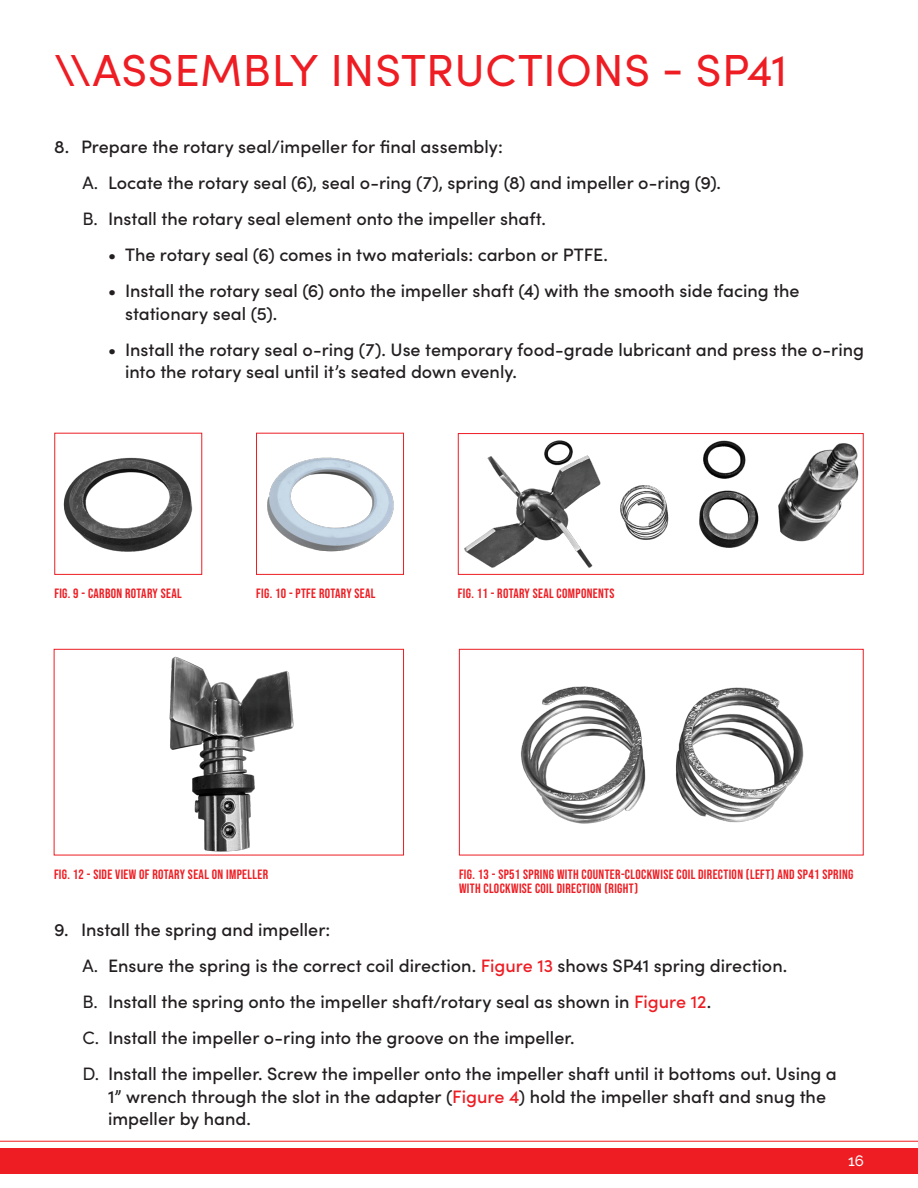
<style>
.page{position:relative;width:918px;height:1188px;background:#fff}
.page>*{position:absolute;margin:0;border:0;box-sizing:border-box;transform-origin:0 0}
.t1{font:45px "Sofia Pro";letter-spacing:.01em;color:#ee1d23}
.t2{font:500 18px/22.5px "Sofia Pro";color:#231f20}
.t3{font:500 15px "Raleway";color:#fff}
.t4{font:13.5px/13.5px "Bebas Neue";letter-spacing:.025em;color:#ee1d23}
.s1{font-weight:400}
.s2{color:#ee1d23}
</style>
<div class="page">
<div style="left:0;top:1148px;width:918px;height:25px;background:#ee1d23"></div>
<hr style="left:0;top:1141px;width:918px;height:1px;background:#ee1d23">
<img style="left:464px;top:440px;width:395px;height:128px">
<img style="left:63px;top:457px;width:130px;height:95px">
<img style="left:267px;top:457px;width:127px;height:95px">
<img style="left:138px;top:656px;width:176px;height:200px">
<img style="left:521px;top:686px;width:283px;height:138px">
<div style="left:54px;top:433px;width:148px;height:142px;border:1px solid #ee1d23"></div>
<div style="left:256px;top:433px;width:148px;height:142px;border:1px solid #ee1d23"></div>
<div style="left:458px;top:433px;width:406px;height:142px;border:1px solid #ee1d23"></div>
<div style="left:54px;top:649px;width:350px;height:206px;border:1px solid #ee1d23"></div>
<div style="left:459px;top:649px;width:405px;height:206px;border:1px solid #ee1d23"></div>
<p class="t1" style="left:54px;top:38px;width:735px">\\ASSEMBLY INSTRUCTIONS - SP41</p>
<p class="t2" style="left:54px;top:135px;width:450px">8. Prepare the rotary seal/impeller for final assembly:</p>
<p class="t2" style="left:83px;top:171px;width:640px"><span class="s1">A.</span> Locate the rotary seal (6), seal o-ring (7), spring (8) and impeller o-ring (9).</p>
<p class="t2" style="left:83px;top:207px;width:465px"><span class="s1">B.</span> Install the rotary seal element onto the impeller shaft.</p>
<p class="t2" style="left:108px;top:243px;width:502px">• The rotary seal (6) comes in two materials: carbon or PTFE.</p>
<p class="t2" style="left:125px;top:279px;width:676px;text-indent:-17px">• Install the rotary seal (6) onto the impeller shaft (4) with the smooth side facing the stationary seal (5).</p>
<p class="t2" style="left:125px;top:337px;width:740px;text-indent:-17px">• Install the rotary seal o-ring (7). Use temporary food-grade lubricant and press the o-ring into the rotary seal until it’s seated down evenly.</p>
<p class="t4" style="left:54px;top:587px;width:129px">FIG. 9 - CARBON ROTARY SEAL</p>
<p class="t4" style="left:256px;top:587px;width:121px">FIG. 10 - PTFE ROTARY SEAL</p>
<p class="t4" style="left:458px;top:587px;width:158px">FIG. 11 - ROTARY SEAL COMPONENTS</p>
<p class="t4" style="left:54px;top:868px;width:216px">FIG. 12 - SIDE VIEW OF ROTARY SEAL ON IMPELLER</p>
<p class="t4" style="left:459px;top:868px;width:396px">FIG. 13 - SP51 SPRING WITH COUNTER-CLOCKWISE COIL DIRECTION (LEFT) AND SP41 SPRING<br>WITH CLOCKWISE COIL DIRECTION (RIGHT)</p>
<p class="t2" style="left:54px;top:918px;width:278px">9. Install the spring and impeller:</p>
<p class="t2" style="left:82px;top:954px;width:706px"><span class="s1">A.</span> Ensure the spring is the correct coil direction. <span class="s2">Figure 13</span> shows SP41 spring direction.</p>
<p class="t2" style="left:82px;top:990px;width:630px"><span class="s1">B.</span> Install the spring onto the impeller shaft/rotary seal as shown in <span class="s2">Figure 12</span>.</p>
<p class="t2" style="left:82px;top:1026px;width:494px"><span class="s1">C.</span> Install the impeller o-ring into the groove on the impeller.</p>
<p class="t2" style="left:108px;top:1062px;width:730px;text-indent:-26px"><span class="s1">D.</span> Install the impeller. Screw the impeller onto the impeller shaft until it bottoms out. Using a<br>1” wrench through the slot in the adapter (<span class="s2">Figure 4</span>) hold the impeller shaft and snug the impeller by hand.</p>
<p class="t3" style="left:848px;top:1152px;width:17px">16</p>
</div>
